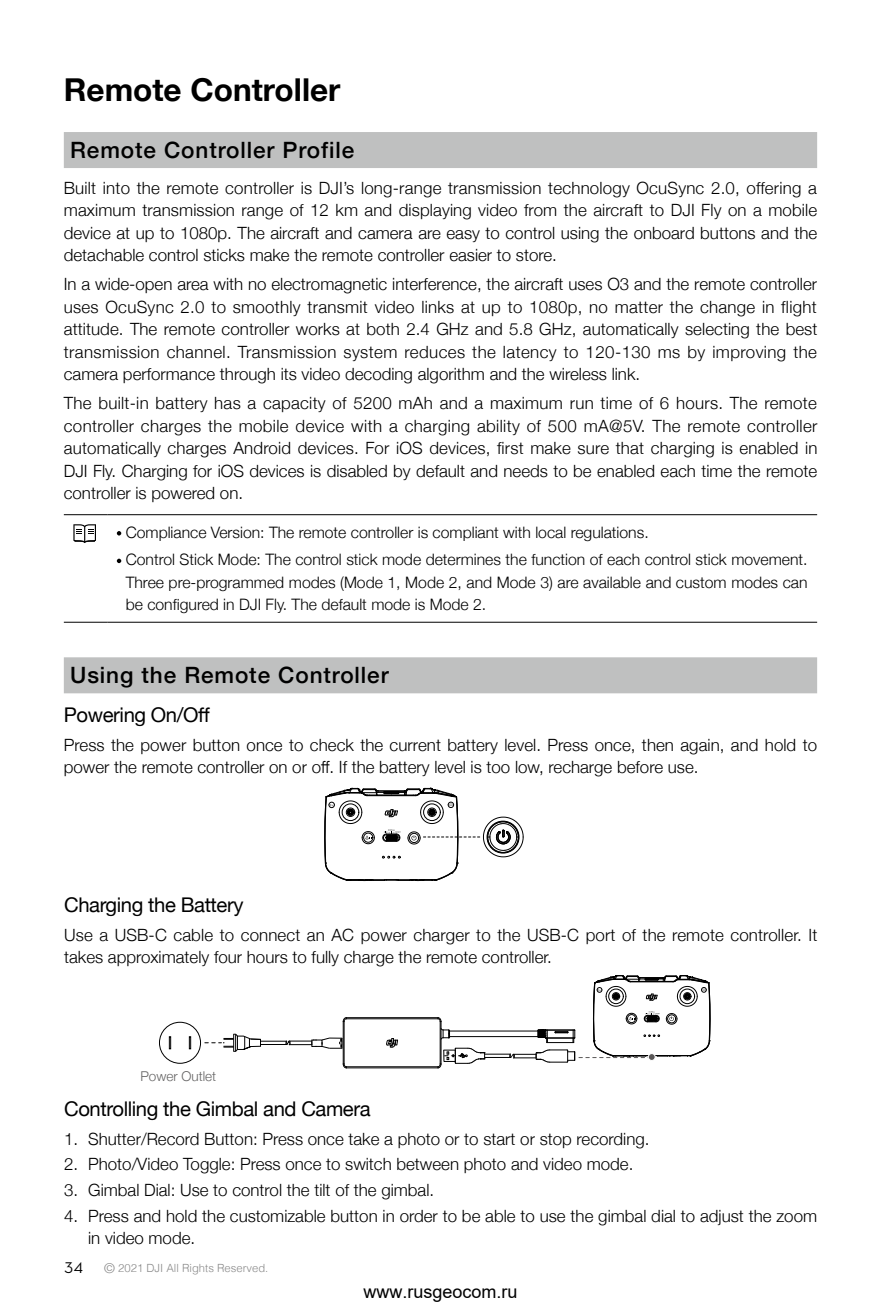
<style>
.page{position:relative;width:881px;height:1308px;background:#fff}
.page>*{position:absolute;margin:0;border:0;box-sizing:border-box;transform-origin:0 0}
.t1{font:700 31.5px "Helvetica Neue";color:#000}
.t2{font:500 22.5px "Helvetica Neue";letter-spacing:.04em;color:#000}
.t3{font:20.25px "Helvetica Neue";letter-spacing:-.02em;color:#000}
.t4{font:18px "Arial";color:#000}
.t5{font:300 16.88px/22.5px "Helvetica Neue";color:#000;text-align:justify}
.t6{font:300 15.75px/27.7px "Helvetica Neue";color:#000}
.t7{font:15.75px "Dji";color:#000}
.t8{font:300 13.5px "Helvetica Neue";color:#656464}
.t9{font:300 11.25px "Helvetica";color:#898989}
.s1{font-size:13.5px}
</style>
<div class="page">
<div style="left:64px;top:132px;width:752px;height:36px;background:#bfc0c0"></div>
<div style="left:64px;top:657px;width:752px;height:36px;background:#bfc0c0"></div>
<hr style="left:64px;top:514px;width:43px;height:1px;background:#000">
<hr style="left:107px;top:514px;width:709px;height:1px;background:#000">
<hr style="left:64px;top:622px;width:43px;height:1px;background:#000">
<hr style="left:107px;top:622px;width:709px;height:1px;background:#000">
<svg style="left:73px;top:524px;width:23px;height:19px"></svg>
<svg style="left:117px;top:531px;width:4px;height:4px"></svg>
<svg style="left:117px;top:558px;width:4px;height:5px"></svg>
<svg style="left:324px;top:787px;width:199px;height:94px"></svg>
<hr style="left:343px;top:1021px;width:1px;height:43px;background:#000">
<hr style="left:346px;top:1067px;width:92px;height:1px;background:#000">
<hr style="left:346px;top:1066px;width:92px;height:1px;background:#000">
<hr style="left:346px;top:1018px;width:92px;height:1px;background:#000">
<hr style="left:346px;top:1017px;width:92px;height:1px;background:#000">
<svg style="left:342px;top:1063px;width:5px;height:5px"></svg>
<svg style="left:342px;top:1017px;width:5px;height:5px"></svg>
<svg style="left:386px;top:1038px;width:12px;height:9px"></svg>
<svg style="left:169px;top:1036px;width:2px;height:13px"></svg>
<svg style="left:189px;top:1036px;width:2px;height:13px"></svg>
<div style="left:159px;top:1022px;width:42px;height:41px;border:1px solid #000;border-radius:50%"></div>
<svg style="left:205px;top:1033px;width:137px;height:19px"></svg>
<svg style="left:437px;top:975px;width:273px;height:93px"></svg>
<div style="left:648px;top:1053px;width:7px;height:7px;background:#595757;border-radius:50%"></div>
<div style="left:647px;top:1053px;width:8px;height:8px;border:1px solid #fff;border-radius:50%"></div>
<h1 class="t1" style="left:64px;top:65px;width:278px">Remote Controller</h1>
<h2 class="t2" style="left:70px;top:132px;width:285px">Remote Controller Profile</h2>
<p class="t5" style="left:64px;top:175px;width:754px">Built into the remote controller is DJI’s long-range transmission technology OcuSync 2.0, offering a maximum transmission range of 12 km and displaying video from the aircraft to DJI Fly on a mobile device at up to 1080p. The aircraft and camera are easy to control using the onboard buttons and the detachable control sticks make the remote controller easier to store.</p>
<p class="t5" style="left:64px;top:272px;width:754px">In a wide-open area with no electromagnetic interference, the aircraft uses O3 and the remote controller uses OcuSync 2.0 to smoothly transmit video links at up to 1080p, no matter the change in flight attitude. The remote controller works at both 2.4 GHz and 5.8 GHz, automatically selecting the best transmission channel. Transmission system reduces the latency to 120-130 ms by improving the camera performance through its video decoding algorithm and the wireless link.</p>
<p class="t5" style="left:64px;top:391px;width:755px">The built-in battery has a capacity of 5200 mAh and a maximum run time of 6 hours. The remote controller charges the mobile device with a charging ability of 500 mA@5V. The remote controller automatically charges Android devices. For iOS devices, first make sure that charging is enabled in DJI Fly. Charging for iOS devices is disabled by default and needs to be enabled each time the remote controller is powered on.</p>
<p class="t6" style="left:126px;top:517px;width:683px">Compliance Version: The remote controller is compliant with local regulations.<br>Control Stick Mode: The control stick mode determines the function of each control stick movement.</p>
<p class="t6" style="left:126px;top:570px;width:683px;line-height:22.5px">Three pre-programmed modes (Mode 1, Mode 2, and Mode 3) are available and custom modes can be configured in DJI Fly. The default mode is Mode 2.</p>
<h2 class="t2" style="left:70px;top:657px;width:320px">Using the Remote Controller</h2>
<p class="t3" style="left:64px;top:700px;width:147px">Powering On/Off</p>
<p class="t5" style="left:64px;top:732px;width:754px">Press the power button once to check the current battery level. Press once, then again, and hold to power the remote controller on or off. If the battery level is too low, recharge before use.</p>
<p class="t3" style="left:64px;top:890px;width:181px">Charging the Battery</p>
<p class="t5" style="left:64px;top:922px;width:754px">Use a USB-C cable to connect an AC power charger to the USB-C port of the remote controller. It takes approximately four hours to fully charge the remote controller.</p>
<p class="t8" style="left:140px;top:1065px;width:77px">Power Outlet</p>
<p class="t3" style="left:64px;top:1094px;width:308px">Controlling the Gimbal and Camera</p>
<p class="t5" style="left:64px;top:1126px;width:586px">1. Shutter/Record Button: Press once take a photo or to start or stop recording.</p>
<p class="t5" style="left:64px;top:1151px;width:570px">2. Photo/Video Toggle: Press once to switch between photo and video mode.</p>
<p class="t5" style="left:64px;top:1177px;width:371px">3. Gimbal Dial: Use to control the tilt of the gimbal.</p>
<p class="t5" style="left:88px;top:1203px;width:730px;text-indent:-24px">4. Press and hold the customizable button in order to be able to use the gimbal dial to adjust the zoom in video mode.</p>
<p class="t7" style="left:64px;top:1259px;width:20px">34</p>
<p class="t9" style="left:104px;top:1258px;width:165px"><span class="s1">©</span> 2021 DJI All Rights Reserved.</p>
<p class="t4" style="left:363px;top:1279px;width:156px">www.rusgeocom.ru</p>
</div>
